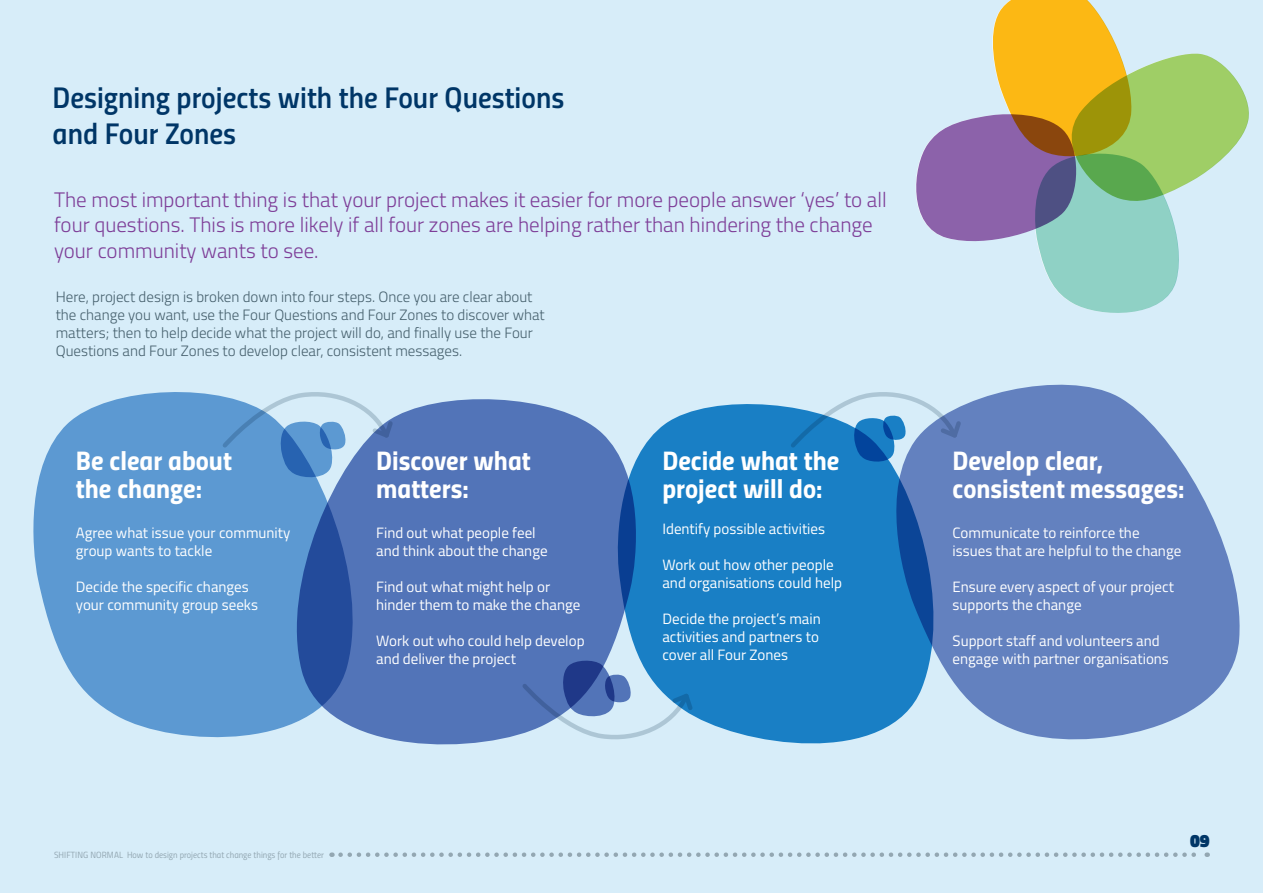
<style>
.page{position:relative;width:1263px;height:893px;background:#d7edf9}
.page>*{position:absolute;margin:0;border:0;box-sizing:border-box;transform-origin:0 0}
.t1{font:30px/36px "Titillium Semibold Upright";color:#003667}
.t2{font:27px/28.5px "Titillium Bold Upright";color:#fff}
.t3{font:300 21px/25.5px "Titillium";color:#7e3e98}
.t4{font:900 18px "Titillium";color:#003667}
.t5{font:15px/18px "Titillium";color:#fff}
.t6{font:300 15px/18px "Titillium";color:#455f6c}
.t7{font:9px "Titillium Regular Upright";color:#93a7b2}
</style>
<div class="page">
<svg style="left:954px;top:384px;width:286px;height:356px;fill:#6381bf"></svg>
<svg style="left:33px;top:392px;width:261px;height:346px;background:#6ba3d6"></svg>
<svg style="left:639px;top:404px;width:315px;height:340px;background:#2b85c6"></svg>
<svg style="left:294px;top:399px;width:345px;height:346px;background:#5679ba"></svg>
<svg style="left:220px;top:392px;width:176px;height:87px"></svg>
<svg style="left:788px;top:385px;width:176px;height:78px"></svg>
<svg style="left:520px;top:659px;width:176px;height:86px"></svg>
<svg style="left:916px;top:0;width:333px;height:313px"></svg>
<svg style="left:340px;top:852px;width:868px;height:5px"></svg>
<h1 class="t1" style="left:53px;top:77px;width:513px">Designing projects with the Four Questions and Four Zones</h1>
<h3 class="t3" style="left:54px;top:186px;width:834px">The most important thing is that your project makes it easier for more people answer ‘yes’ to all four questions. This is more likely if all four zones are helping rather than hindering the change your community wants to see.</h3>
<p class="t6" style="left:56px;top:287px;width:490px">Here, project design is broken down into four steps. Once you are clear about the change you want, use the Four Questions and Four Zones to discover what matters; then to help decide what the project will do, and finally use the Four Questions and Four Zones to develop clear, consistent messages.</p>
<h2 class="t2" style="left:76px;top:444px;width:158px">Be clear about the change:</h2>
<p class="t5" style="left:76px;top:523px;width:216px">Agree what issue your community group wants to tackle</p>
<p class="t5" style="left:76px;top:577px;width:184px">Decide the specific changes your community group seeks</p>
<h2 class="t2" style="left:376px;top:444px;width:156px">Discover what matters:</h2>
<p class="t5" style="left:376px;top:523px;width:173px">Find out what people feel and think about the change</p>
<p class="t5" style="left:376px;top:577px;width:206px">Find out what might help or hinder them to make the change</p>
<p class="t5" style="left:376px;top:631px;width:210px">Work out who could help develop and deliver the project</p>
<p class="t7" style="left:54px;top:848px;width:271px">SHIFTING NORMAL How to design projects that change things for the better</p>
<h2 class="t2" style="left:662px;top:444px;width:178px">Decide what the project will do:</h2>
<p class="t5" style="left:662px;top:519px;width:164px">Identify possible activities</p>
<p class="t5" style="left:662px;top:555px;width:181px">Work out how other people and organisations could help</p>
<p class="t5" style="left:662px;top:609px;width:160px;text-align:justify">Decide the project’s main activities and partners to cover all Four Zones</p>
<h2 class="t2" style="left:952px;top:444px;width:233px">Develop clear, consistent messages:</h2>
<p class="t5" style="left:952px;top:523px;width:230px">Communicate to reinforce the issues that are helpful to the change</p>
<p class="t5" style="left:952px;top:577px;width:223px">Ensure every aspect of your project supports the change</p>
<p class="t5" style="left:952px;top:631px;width:218px">Support staff and volunteers and engage with partner organisations</p>
<p class="t4" style="left:1190px;top:828px;width:21px">09</p>
</div>
